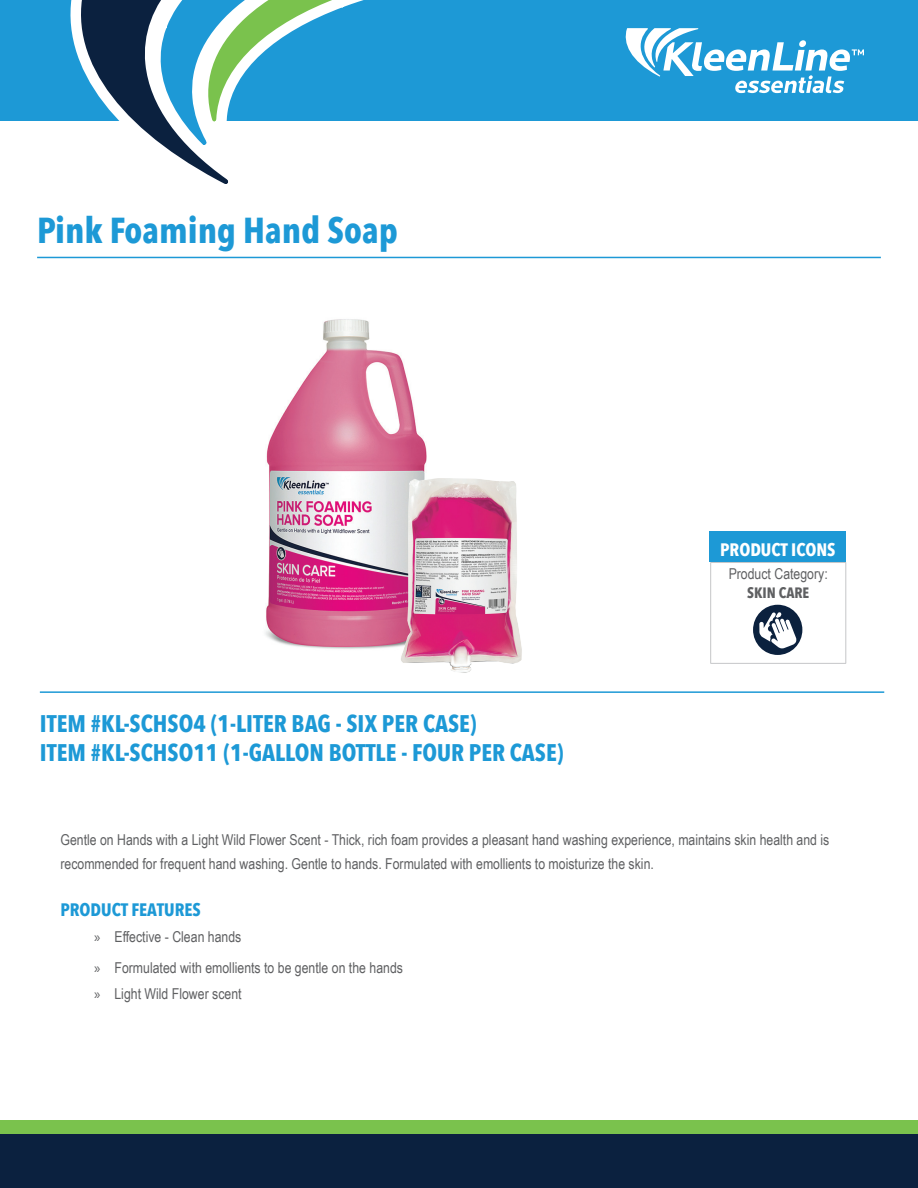
<style>
.page{position:relative;width:918px;height:1188px;background:#fff}
.page>*{position:absolute;margin:0;border:0;box-sizing:border-box;transform-origin:0 0}
.t1{font:700 36px "Avenir Next Condensed";color:#1d99d6}
.t2{font:700 24px/28.5px "Avenir Next Condensed";color:#1d99d6}
.t3{font:700 18px "Avenir Next Condensed";color:#1d99d6}
.t4{font:700 18px "Avenir Next Condensed";color:#fff}
.t5{font:15px/24px "Arial Narrow";color:#5f6062}
.t6{font:700 15px "Avenir Next Condensed";color:#5f6062}
.s1{font-family:"Myriad Pro"}
</style>
<div class="page">
<div style="left:0;top:1120px;width:918px;height:68px;background:#7ac24d"></div>
<div style="left:0;top:1134px;width:918px;height:54px;background:#0b213f"></div>
<div style="left:0;top:0;width:918px;height:122px;background:#1d99d6"></div>
<svg style="left:45px;top:0;width:362px;height:184px"></svg>
<svg style="left:625px;top:28px;width:239px;height:65px"></svg>
<hr style="left:37px;top:257px;width:844px;height:1px;background:#1d99d6">
<hr style="left:845px;top:563px;width:1px;height:100px;background:#c5c6c8">
<hr style="left:710px;top:562px;width:136px;height:1px;background:#c5c6c8">
<hr style="left:710px;top:563px;width:1px;height:100px;background:#c5c6c8">
<hr style="left:710px;top:663px;width:136px;height:1px;background:#c5c6c8">
<div style="left:710px;top:532px;width:136px;height:30px;background:#1d99d6"></div>
<hr style="left:40px;top:691px;width:844px;height:2px;background:#1d99d6">
<img style="left:265px;top:319px;width:162px;height:330px">
<div style="left:753px;top:605px;width:49px;height:50px;background:#0b213e;border-radius:50%"></div>
<svg style="left:759px;top:612px;width:37px;height:36px"></svg>
<img style="left:353px;top:465px;width:169px;height:208px">
<h1 class="t1" style="left:37px;top:209px;width:362px">Pink Foaming Hand Soap</h1>
<h2 class="t2" style="left:40px;top:709px;width:525px">ITEM #KL-SCHSO4 (1-LITER BAG - SIX PER CASE)<br>ITEM #KL-SCHSO11 (1-GALLON BOTTLE - FOUR PER CASE)</h2>
<p class="t4" style="left:720px;top:539px;width:117px">PRODUCT ICONS</p>
<p class="t5" style="left:729px;top:561px;width:101px">Product Category:</p>
<p class="t6" style="left:747px;top:583px;width:64px">SKIN CARE</p>
<p class="t5" style="left:60px;top:827px;width:770px">Gentle on Hands with a Light Wild Flower Scent - Thick, rich foam provides a pleasant hand washing experience, maintains skin health and is recommended for frequent hand washing. Gentle to hands. Formulated with emollients to moisturize the skin.</p>
<p class="t3" style="left:60px;top:898px;width:142px">PRODUCT FEATURES</p>
<p class="t5" style="left:94px;top:921px;width:310px;line-height:30.8px"><span class="s1">»</span> Effective - Clean hands<br><span class="s1">»</span> Formulated with emollients to be gentle on the hands</p>
<p class="t5" style="left:94px;top:981px;width:149px"><span class="s1">»</span> Light Wild Flower scent</p>
</div>
